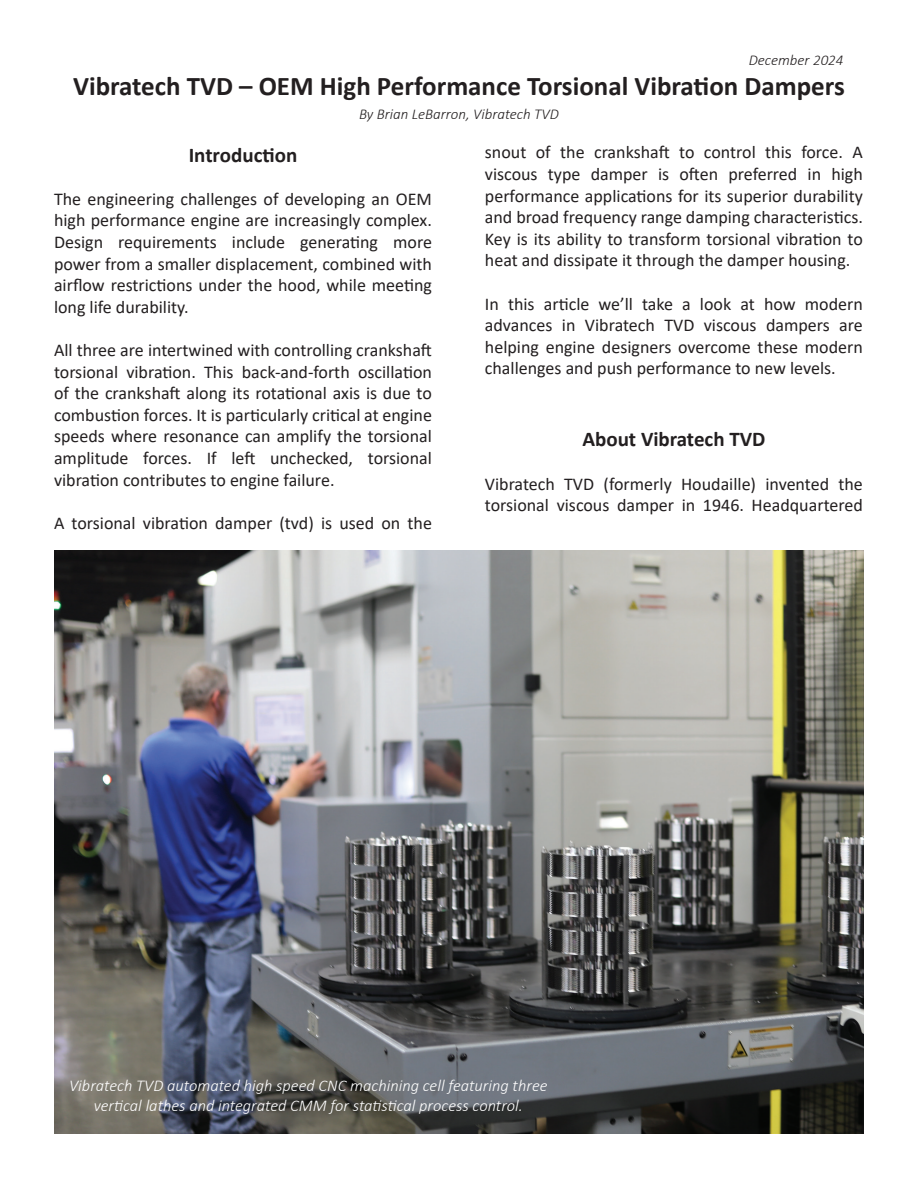
<style>
.page{position:relative;width:918px;height:1188px;background:#fff}
.page>*{position:absolute;margin:0;border:0;box-sizing:border-box;transform-origin:0 0}
.t1{font:700 27px "Calibri";color:#231f20}
.t2{font:700 21px "Calibri";color:#231f20}
.t3{font:18px/21.6px "Calibri";color:#231f20;text-align:justify}
.t4{font:italic 300 16.5px/19.8px "Calibri";color:#fff;text-align:center}
.t5{font:italic 300 15px "Calibri";color:#231f20}
</style>
<div class="page">
<img style="left:54px;top:551px;width:810px;height:583px">
<p class="t5" style="left:749px;top:51px;width:96px">December 2024</p>
<h1 class="t1" style="left:73px;top:67px;width:773px">Vibratech TVD – OEM High Performance Torsional Vibration Dampers</h1>
<p class="t5" style="left:359px;top:105px;width:201px">By Brian LeBarron, Vibratech TVD</p>
<p class="t2" style="left:189px;top:140px;width:110px">Introduction</p>
<p class="t3" style="left:54px;top:188px;width:380px">The engineering challenges of developing an OEM high performance engine are increasingly complex.<br>Design requirements include generating more power from a smaller displacement, combined with airflow restrictions under the hood, while meeting long life durability.</p>
<p class="t3" style="left:54px;top:339px;width:380px">All three are intertwined with controlling crankshaft torsional vibration. This back-and-forth oscillation of the crankshaft along its rotational axis is due to combustion forces. It is particularly critical at engine speeds where resonance can amplify the torsional amplitude forces. If left unchecked, torsional vibration contributes to engine failure.</p>
<p class="t3" style="left:54px;top:512px;width:380px">A torsional vibration damper (tvd) is used on the</p>
<p class="t3" style="left:485px;top:141px;width:380px">snout of the crankshaft to control this force. A viscous type damper is often preferred in high performance applications for its superior durability and broad frequency range damping characteristics.<br>Key is its ability to transform torsional vibration to heat and dissipate it through the damper housing.</p>
<p class="t3" style="left:485px;top:292px;width:380px">In this article we’ll take a look at how modern advances in Vibratech TVD viscous dampers are helping engine designers overcome these modern challenges and push performance to new levels.</p>
<p class="t2" style="left:582px;top:425px;width:185px">About Vibratech TVD</p>
<p class="t3" style="left:485px;top:472px;width:380px">Vibratech TVD (formerly Houdaille) invented the torsional viscous damper in 1946. Headquartered</p>
<p class="t4" style="left:69px;top:1076px;width:480px">Vibratech TVD automated high speed CNC machining cell featuring three vertical lathes and integrated CMM for statistical process control.</p>
</div>
